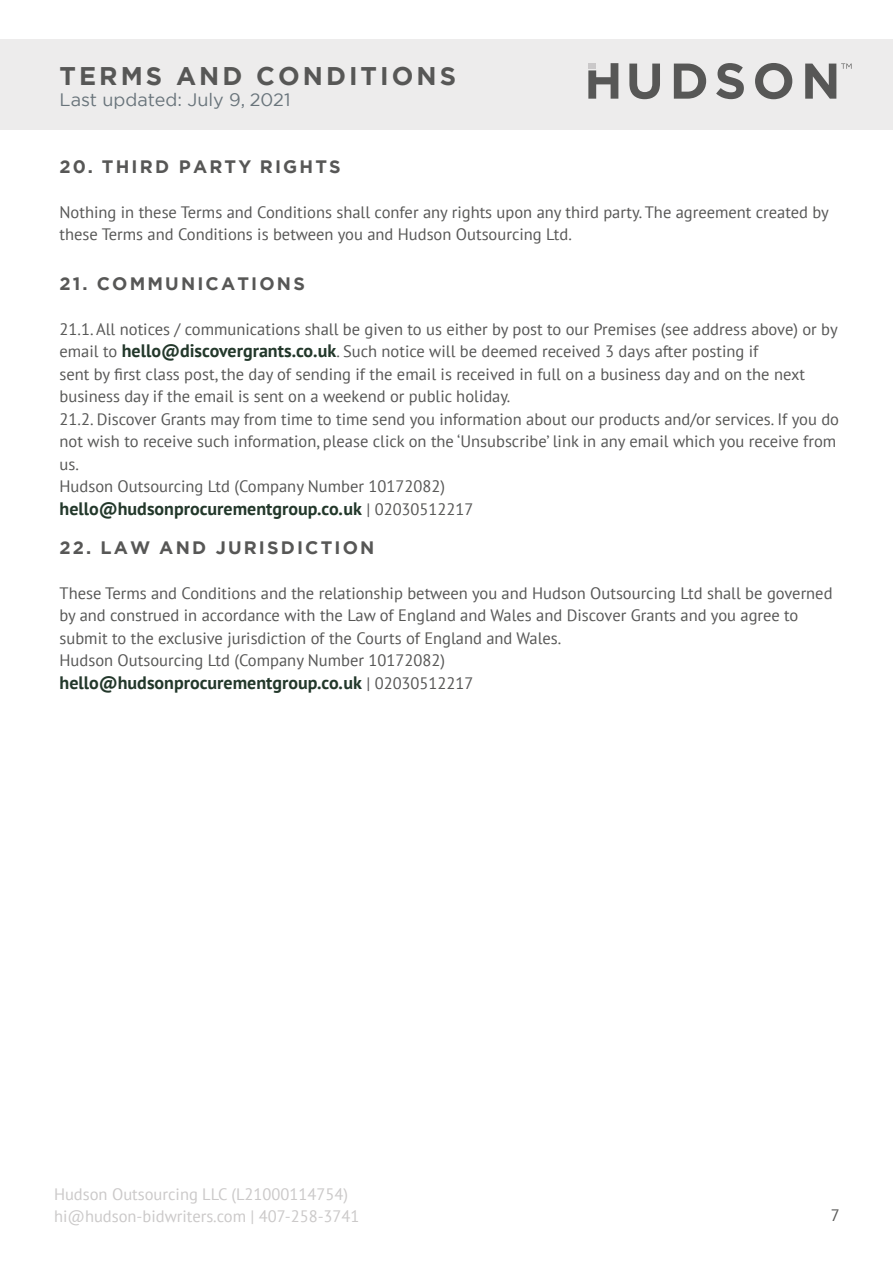
<style>
.page{position:relative;width:893px;height:1263px;background:#fff}
.page>*{position:absolute;margin:0;border:0;box-sizing:border-box;transform-origin:0 0}
.t1{font:700 25.5px "Gotham";letter-spacing:.12em;color:#575756}
.t2{font:700 18px "PT Sans";color:#23382b}
.t3{font:700 18px "Gotham";letter-spacing:.12em;color:#575756}
.t4{font:18px "Gotham";color:#69747b}
.t5{font:16.5px/22.5px "PT Sans";color:#575756}
.t6{font:16.5px/22.5px "PT Sans";color:#cbc9c9}
.s1{font-weight:700;font-size:18px;color:#23382b}
.s2{font-weight:400;font-size:16.5px;color:#575756}
</style>
<div class="page">
<div style="left:0;top:39px;width:893px;height:90px;background:#edecec"></div>
<svg style="left:629px;top:64px;width:31px;height:35px"></svg>
<svg style="left:674px;top:64px;width:32px;height:35px"></svg>
<svg style="left:716px;top:63px;width:28px;height:36px"></svg>
<svg style="left:755px;top:63px;width:37px;height:36px"></svg>
<svg style="left:588px;top:63px;width:30px;height:36px"></svg>
<svg style="left:805px;top:63px;width:46px;height:36px"></svg>
<h1 class="t1" style="left:60px;top:59px;width:398px">TERMS AND CONDITIONS</h1>
<p class="t4" style="left:60px;top:88px;width:232px">Last updated: July 9, 2021</p>
<p class="t3" style="left:60px;top:154px;width:282px">20. THIRD PARTY RIGHTS</p>
<p class="t5" style="left:60px;top:200px;width:771px">Nothing in these Terms and Conditions shall confer any rights upon any third party. The agreement created by these Terms and Conditions is between you and Hudson Outsourcing Ltd.</p>
<p class="t3" style="left:60px;top:271px;width:247px">21. COMMUNICATIONS</p>
<p class="t5" style="left:60px;top:317px;width:781px">21.1. All notices / communications shall be given to us either by post to our Premises (see address above) or by email to <span class="s1">hello@discovergrants.co.uk</span>. Such notice will be deemed received 3 days after posting if<br>sent by first class post, the day of sending if the email is received in full on a business day and on the next business day if the email is sent on a weekend or public holiday.<br>21.2. Discover Grants may from time to time send you information about our products and/or services. If you do not wish to receive such information, please click on the ‘Unsubscribe’ link in any email which you receive from us.<br>Hudson Outsourcing Ltd (Company Number 10172082)</p>
<p class="t2" style="left:60px;top:496px;width:416px">hello@hudsonprocurementgroup.co.uk <span class="s2">| 02030512217</span></p>
<p class="t3" style="left:60px;top:535px;width:316px">22. LAW AND JURISDICTION</p>
<p class="t5" style="left:60px;top:581px;width:774px">These Terms and Conditions and the relationship between you and Hudson Outsourcing Ltd shall be governed by and construed in accordance with the Law of England and Wales and Discover Grants and you agree to submit to the exclusive jurisdiction of the Courts of England and Wales.<br>Hudson Outsourcing Ltd (Company Number 10172082)</p>
<p class="t2" style="left:60px;top:670px;width:416px">hello@hudsonprocurementgroup.co.uk <span class="s2">| 02030512217</span></p>
<p class="t6" style="left:54px;top:1182px;width:307px">Hudson Outsourcing LLC (L21000114754) hi@hudson-bidwriters.com | 407-258-3741</p>
<p class="t5" style="left:831px;top:1204px;width:10px">7</p>
</div>
